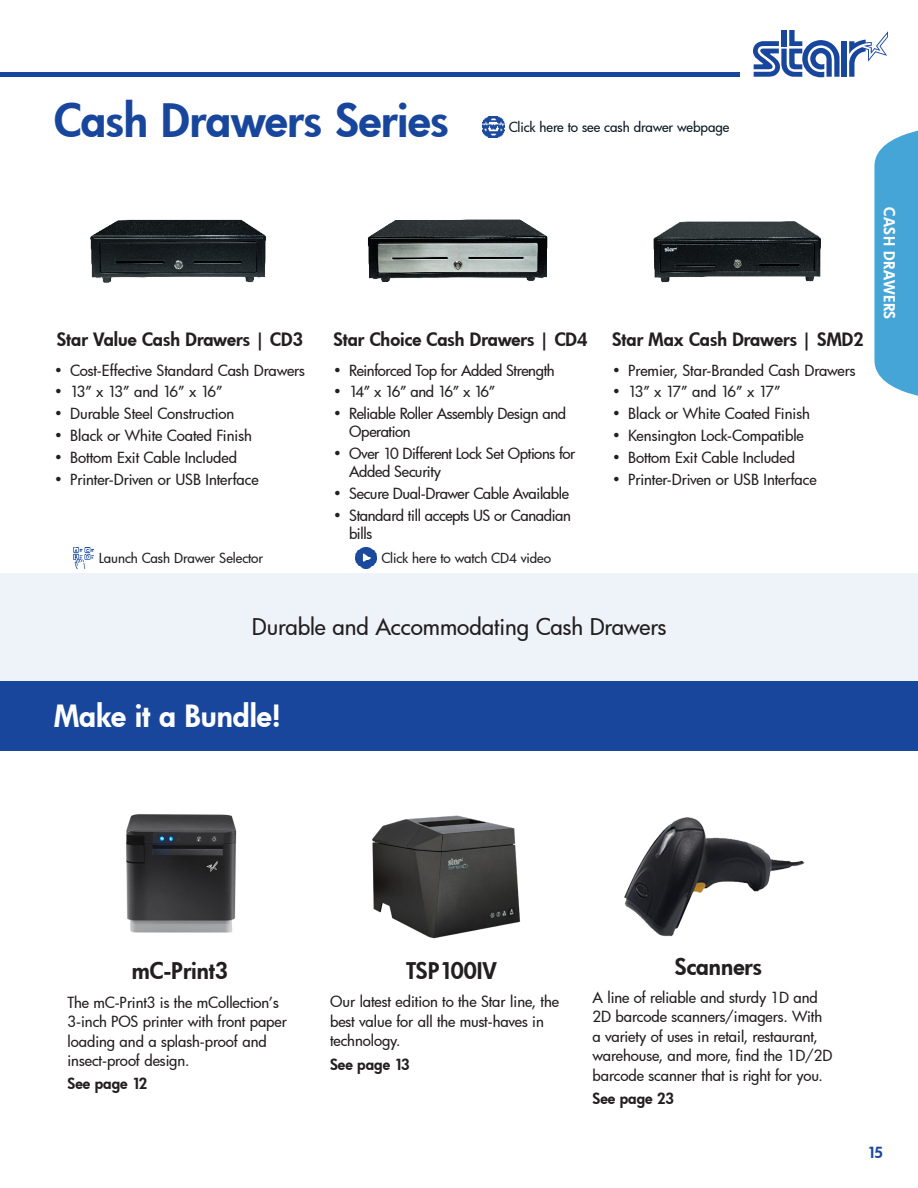
<style>
.page{position:relative;width:918px;height:1188px;background:#fff}
.page>*{position:absolute;margin:0;border:0;box-sizing:border-box;transform-origin:0 0}
.t1{font:45px "Futura Hv";letter-spacing:-.01em;color:#18469d}
.t2{font:30px "Futura Hv";letter-spacing:-.005em;color:#fff}
.t3{font:22.5px "Futura Md";letter-spacing:-.005em;color:#231f20}
.t4{font:22.5px "Futura Hv";color:#231f20}
.t5{font:18px "Futura Hv";color:#231f20}
.t6{font:15px/19.5px "Futura Md";letter-spacing:-.01em;color:#231f20}
.t7{font:15px "Futura Hv";color:#231f20}
.t8{font:15px "Futura Md";letter-spacing:-.13em;color:#231f20}
.t9{font:15px "Futura Md";letter-spacing:-.15em;color:#231f20}
.t10{font:15px "Futura Md";letter-spacing:-.135em;color:#231f20}
.t11{font:15px "Futura Hv";letter-spacing:.02em;color:#fff}
.t12{font:15px "Futura Hv";color:#18469d}
.t13{font:13.5px "Futura Md";letter-spacing:-.01em;color:#231f20}
.t14{font:13.5px "Futura Md";letter-spacing:-.01em;color:#081720}
</style>
<div class="page">
<svg style="left:849px;top:31px;width:39px;height:46px"></svg>
<div style="left:841px;top:41px;width:6px;height:36px;background:#18469d"></div>
<svg style="left:753px;top:30px;width:87px;height:47px"></svg>
<div style="left:0;top:72px;width:740px;height:5px;background:#18469d"></div>
<div style="left:0;top:681px;width:918px;height:70px;background:#18469d"></div>
<div style="left:0;top:573px;width:918px;height:108px;background:#eef3f9"></div>
<svg style="left:874px;top:130px;width:44px;height:266px;background:#57adda"></svg>
<img style="left:126px;top:814px;width:111px;height:119px">
<img style="left:90px;top:219px;width:176px;height:64px">
<img style="left:368px;top:219px;width:180px;height:63px">
<img style="left:653px;top:221px;width:168px;height:62px">
<img style="left:483px;top:117px;width:21px;height:21px">
<img style="left:356px;top:548px;width:20px;height:20px">
<img style="left:73px;top:548px;width:21px;height:20px">
<img style="left:372px;top:815px;width:149px;height:124px">
<img style="left:624px;top:817px;width:180px;height:120px">
<p class="t1" style="left:54px;top:90px;width:396px">Cash Drawers Series</p>
<p class="t14" style="left:509px;top:118px;width:222px">Click here to see cash drawer webpage</p>
<p class="t5" style="left:57px;top:327px;width:248px">Star Value Cash Drawers | CD3</p>
<p class="t5" style="left:333px;top:327px;width:256px">Star Choice Cash Drawers | CD4</p>
<p class="t5" style="left:612px;top:327px;width:253px">Star Max Cash Drawers | SMD2</p>
<p class="t6" style="left:54px;top:360px;width:252px">• Cost-Effective Standard Cash Drawers</p>
<p class="t8" style="left:54px;top:382px;width:170px">• 13” x 13” and 16” x 16”</p>
<p class="t6" style="left:54px;top:404px;width:182px">• Durable Steel Construction</p>
<p class="t6" style="left:54px;top:425px;width:200px">• Black or White Coated Finish</p>
<p class="t6" style="left:54px;top:447px;width:185px">• Bottom Exit Cable Included</p>
<p class="t6" style="left:54px;top:469px;width:206px">• Printer-Driven or USB Interface</p>
<p class="t6" style="left:333px;top:360px;width:223px">• Reinforced Top for Added Strength</p>
<p class="t9" style="left:333px;top:382px;width:164px">• 14” x 16” and 16” x 16”</p>
<p class="t6" style="left:349px;top:404px;width:218px;line-height:18px;text-indent:-16px">• Reliable Roller Assembly Design and<br>Operation</p>
<p class="t6" style="left:349px;top:444px;width:228px;line-height:18px;text-indent:-16px">• Over 10 Different Lock Set Options for<br>Added Security</p>
<p class="t6" style="left:333px;top:483px;width:238px">• Secure Dual-Drawer Cable Available</p>
<p class="t6" style="left:349px;top:506px;width:223px;line-height:18px;text-indent:-16px">• Standard till accepts US or Canadian bills</p>
<p class="t13" style="left:99px;top:549px;width:166px">Launch Cash Drawer Selector</p>
<p class="t13" style="left:381px;top:549px;width:171px">Click here to watch CD4 video</p>
<p class="t6" style="left:612px;top:360px;width:245px">• Premier, Star-Branded Cash Drawers</p>
<p class="t10" style="left:612px;top:382px;width:170px">• 13” x 17” and 16” x 17”</p>
<p class="t6" style="left:612px;top:404px;width:200px">• Black or White Coated Finish</p>
<p class="t6" style="left:612px;top:425px;width:193px">• Kensington Lock-Compatible</p>
<p class="t6" style="left:612px;top:447px;width:185px">• Bottom Exit Cable Included</p>
<p class="t6" style="left:612px;top:469px;width:206px">• Printer-Driven or USB Interface</p>
<p class="t11" style="left:899px;top:207px;width:114px;rotate:90deg">CASH DRAWERS</p>
<p class="t3" style="left:252px;top:612px;width:416px">Durable and Accommodating Cash Drawers</p>
<p class="t2" style="left:54px;top:696px;width:229px">Make it a Bundle!</p>
<p class="t4" style="left:132px;top:956px;width:98px">mC-Print3</p>
<p class="t6" style="left:68px;top:992px;width:221px">The mC-Print3 is the mCollection’s<br>3-inch POS printer with front paper loading and a splash-proof and insect-proof design.</p>
<p class="t7" style="left:68px;top:1074px;width:81px">See page 12</p>
<p class="t4" style="left:406px;top:956px;width:92px">TSP100IV</p>
<p class="t6" style="left:330px;top:992px;width:231px">Our latest edition to the Star line, the best value for all the must-haves in technology.</p>
<p class="t7" style="left:330px;top:1054px;width:81px">See page 13</p>
<p class="t4" style="left:675px;top:951px;width:89px">Scanners</p>
<p class="t6" style="left:592px;top:987px;width:241px">A line of reliable and sturdy 1D and 2D barcode scanners/imagers. With a variety of uses in retail, restaurant, warehouse, and more, find the 1D/2D barcode scanner that is right for you.</p>
<p class="t7" style="left:592px;top:1088px;width:83px">See page 23</p>
<p class="t12" style="left:868px;top:1142px;width:17px">15</p>
</div>
